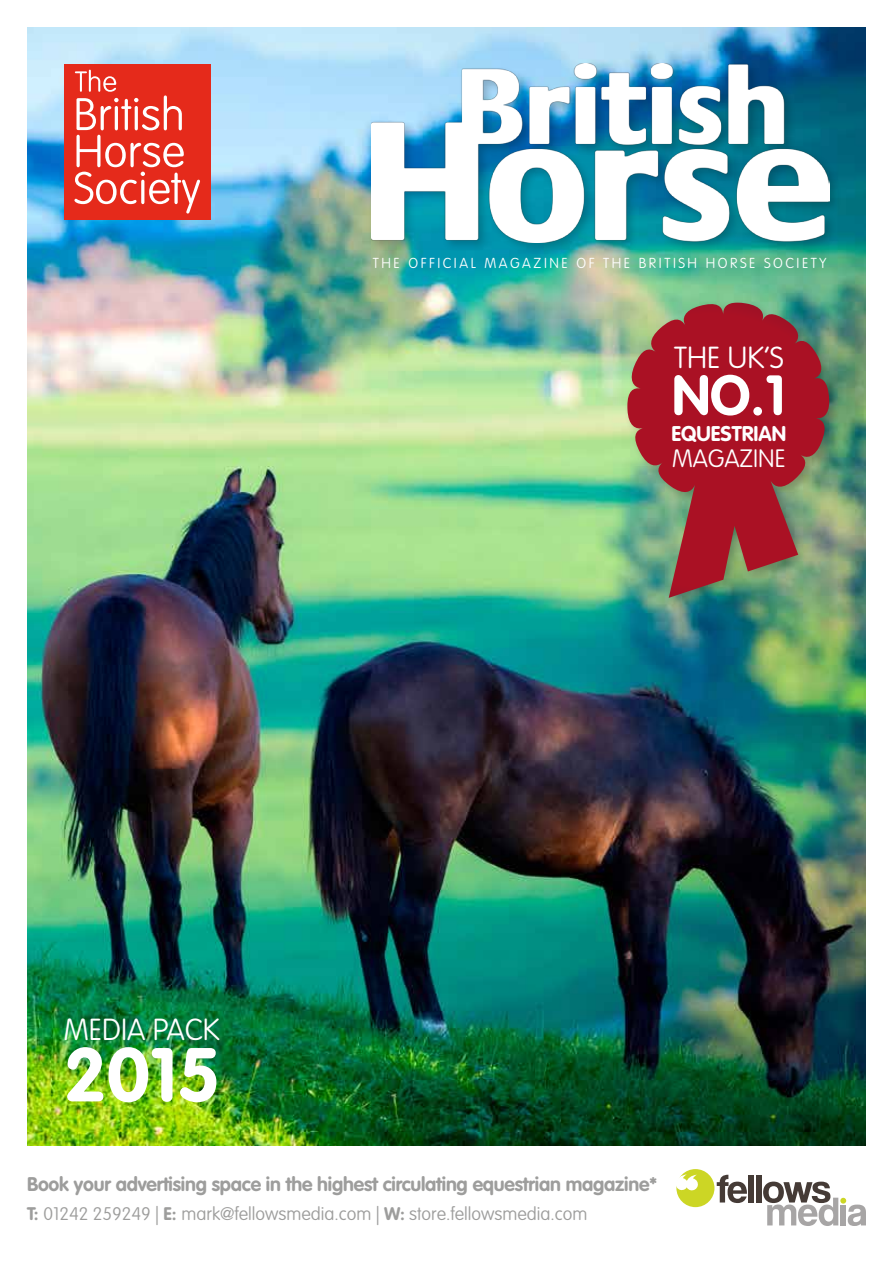
<style>
.page{position:relative;width:893px;height:1263px;background:#fff}
.page>*{position:absolute;margin:0;border:0;box-sizing:border-box;transform-origin:0 0}
.t1{font:700 75px "VAG Rounded";color:#fff}
.t2{font:700 55.5px "VAG Rounded";color:#fff}
.t3{font:100 30px "VAG Rounded";color:#fff}
.t4{font:100 24.75px "VAG Rounded";color:#fff}
.t5{font:700 21px "VAG Rounded";color:#fff}
.t6{font:700 19.5px "VAG Rounded";letter-spacing:-.01em;color:#9d9d9c}
.t7{font:100 18px "VAG Rounded";color:#9d9d9c}
.t8{font:100 14.25px "VAG Rounded";letter-spacing:.18em;color:#fff}
.s1{font-weight:700}
</style>
<div class="page">
<img style="left:27px;top:27px;width:839px;height:1118px">
<div style="left:368px;top:60px;width:473px;height:195px;background:#000;opacity:.2"></div>
<img style="left:371px;top:64px;width:458px;height:179px">
<div style="left:64px;top:64px;width:147px;height:155px;background:#e52a1b"></div>
<svg style="left:74px;top:70px;width:126px;height:144px"></svg>
<svg style="left:717px;top:1175px;width:30px;height:28px"></svg>
<div style="left:749px;top:1175px;width:5px;height:27px;background:#453b36"></div>
<div style="left:756px;top:1175px;width:5px;height:27px;background:#453b36"></div>
<div style="left:676px;top:1169px;width:38px;height:38px;background:#ccd625;border-radius:50%"></div>
<svg style="left:676px;top:1174px;width:22px;height:17px"></svg>
<svg style="left:763px;top:1181px;width:103px;height:45px"></svg>
<div style="left:624px;top:299px;width:217px;height:310px;background:#000;opacity:.2"></div>
<img style="left:627px;top:301px;width:202px;height:297px">
<div style="left:652px;top:327px;width:153px;height:152px;background:#aa1124;border-radius:50%"></div>
<p class="t8" style="left:373px;top:255px;width:455px">THE OFFICIAL MAGAZINE OF THE BRITISH HORSE SOCIETY</p>
<h3 class="t3" style="left:674px;top:341px;width:111px">THE UK’S</h3>
<h2 class="t2" style="left:672px;top:363px;width:115px">NO.1</h2>
<p class="t5" style="left:672px;top:421px;width:116px">EQUESTRIAN</p>
<p class="t4" style="left:672px;top:444px;width:115px">MAGAZINE</p>
<h3 class="t3" style="left:64px;top:1012px;width:157px">MEDIA PACK</h3>
<h1 class="t1" style="left:64px;top:1031px;width:158px">2015</h1>
<p class="t6" style="left:27px;top:1172px;width:631px">Book your advertising space in the highest circulating equestrian magazine*</p>
<p class="t7" style="left:27px;top:1203px;width:562px"><span class="s1">T:</span> 01242 259249 | <span class="s1">E:</span> mark@fellowsmedia.com | <span class="s1">W:</span> store.fellowsmedia.com</p>
</div>
